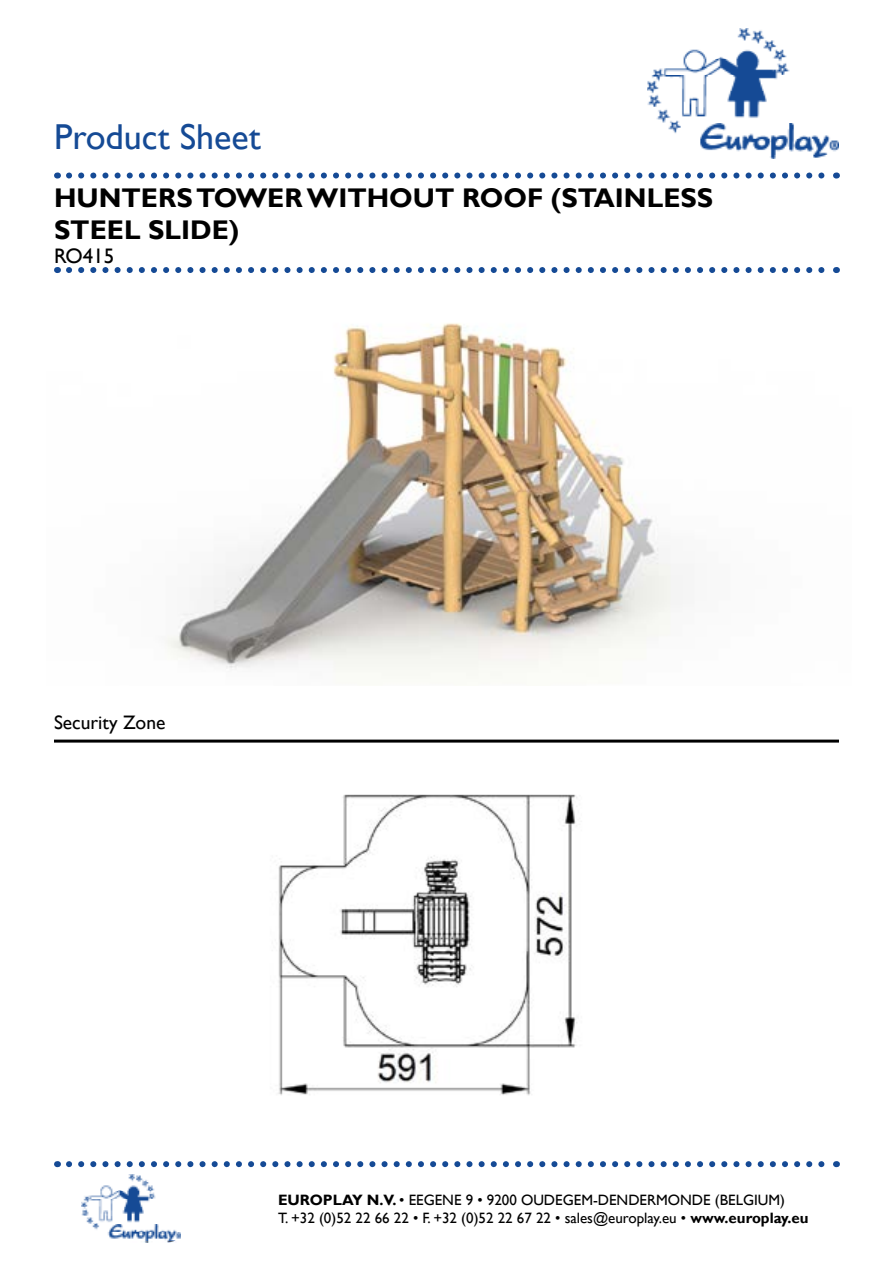
<style>
.page{position:relative;width:893px;height:1263px;background:#fff}
.page>*{position:absolute;margin:0;border:0;box-sizing:border-box;transform-origin:0 0}
.t1{font:36px "Gill Sans";color:#154a95}
.t2{font:700 27px/32.4px "Gill Sans";color:#000}
.t3{font:21px "Gill Sans";color:#000}
.t4{font:19.5px "Gill Sans";color:#000}
.t5{font:15px/18px "Gill Sans";color:#000}
.s1{font-weight:700}
</style>
<div class="page">
<img style="left:647px;top:28px;width:192px;height:131px">
<img style="left:81px;top:1175px;width:100px;height:68px">
<img style="left:166px;top:323px;width:517px;height:353px">
<img style="left:278px;top:794px;width:299px;height:302px">
<hr style="left:54px;top:740px;width:785px;height:3px;background:#000">
<svg style="left:69px;top:267px;width:756px;height:6px"></svg>
<svg style="left:69px;top:173px;width:756px;height:6px"></svg>
<svg style="left:69px;top:1161px;width:756px;height:6px"></svg>
<h1 class="t1" style="left:54px;top:115px;width:208px">Product Sheet</h1>
<h2 class="t2" style="left:54px;top:182px;width:661px">HUNTERS TOWER WITHOUT ROOF (STAINLESS<br>STEEL SLIDE)</h2>
<h3 class="t3" style="left:54px;top:243px;width:62px">RO415</h3>
<h3 class="t4" style="left:54px;top:711px;width:113px">Security Zone</h3>
<p class="t5" style="left:278px;top:1191px;width:532px"><span class="s1">EUROPLAY N.V.</span> • EEGENE 9 • 9200 OUDEGEM-DENDERMONDE (BELGIUM)<br>T. +32 (0)52 22 66 22 • F. +32 (0)52 22 67 22 • sales@europlay.eu • <span class="s1">www.europlay.eu</span></p>
</div>
